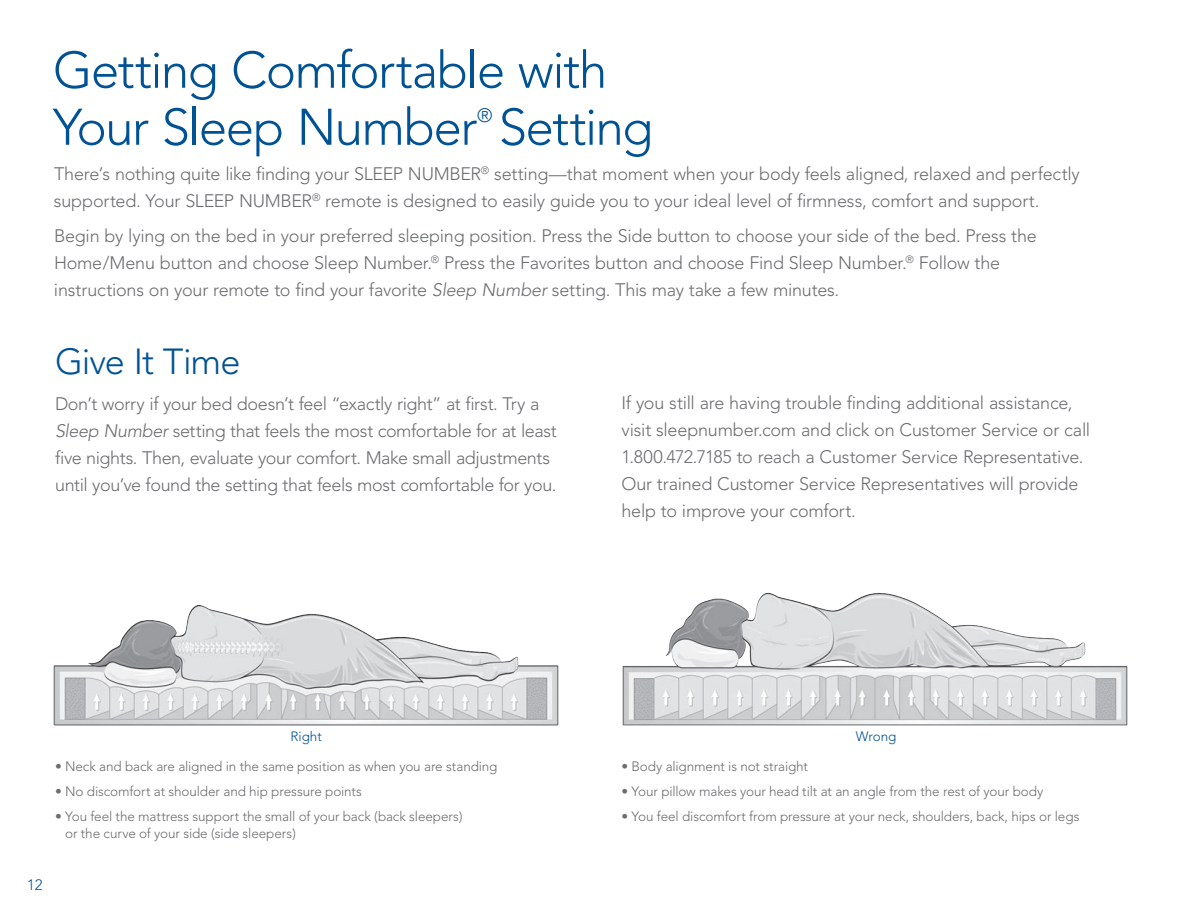
<style>
.page{position:relative;width:1188px;height:918px;background:#fff}
.page>*{position:absolute;margin:0;border:0;box-sizing:border-box;transform-origin:0 0}
.t1{font:300 51px/57px "Avenir";letter-spacing:-.03em;color:#005294}
.t2{font:300 36px "Avenir";letter-spacing:-.03em;color:#005294}
.t3{font:300 19.2px "Avenir";color:#005294}
.t4{font:300 18px/27px "Avenir";letter-spacing:-.015em;color:#6c6d70}
.t5{font:300 15px "Avenir";color:#005294}
.t6{font:300 13.5px/16.5px "Avenir";letter-spacing:-.01em;color:#6c6d70}
.t7{font:300 13.5px "Avenir";color:#005294}
.s1{font-style:italic}
</style>
<div class="page">
<img style="left:53px;top:606px;width:506px;height:120px">
<img style="left:622px;top:592px;width:506px;height:134px">
<h1 class="t1" style="left:53px;top:42px;width:602px">Getting Comfortable with<br>Your Sleep Number Setting</h1>
<p class="t3" style="left:477px;top:104px;width:17px">®</p>
<p class="t4" style="left:54px;top:160px;width:1027px">There’s nothing quite like finding your SLEEP NUMBER<sup>®</sup> setting—that moment when your body feels aligned, relaxed and perfectly supported. Your SLEEP NUMBER<sup>®</sup> remote is designed to easily guide you to your ideal level of firmness, comfort and support.</p>
<p class="t4" style="left:54px;top:223px;width:984px">Begin by lying on the bed in your preferred sleeping position. Press the Side button to choose your side of the bed. Press the<br>Home/Menu button and choose Sleep Number.<sup>®</sup> Press the Favorites button and choose Find Sleep Number.<sup>®</sup> Follow the instructions on your remote to find your favorite <span class="s1">Sleep Number</span> setting. This may take a few minutes.</p>
<h2 class="t2" style="left:55px;top:341px;width:187px">Give It Time</h2>
<p class="t4" style="left:55px;top:390px;width:503px">Don’t worry if your bed doesn’t feel “exactly right” at first. Try a <span class="s1">Sleep Number</span> setting that feels the most comfortable for at least five nights. Then, evaluate your comfort. Make small adjustments until you’ve found the setting that feels most comfortable for you.</p>
<p class="t4" style="left:622px;top:389px;width:470px">If you still are having trouble finding additional assistance, visit sleepnumber.com and click on Customer Service or call 1.800.472.7185 to reach a Customer Service Representative.<br>Our trained Customer Service Representatives will provide help to improve your comfort.</p>
<p class="t7" style="left:290px;top:728px;width:33px">Right</p>
<p class="t7" style="left:856px;top:728px;width:42px">Wrong</p>
<p class="t6" style="left:55px;top:758px;width:444px">• Neck and back are aligned in the same position as when you are standing</p>
<p class="t6" style="left:55px;top:784px;width:308px">• No discomfort at shoulder and hip pressure points</p>
<p class="t6" style="left:65px;top:809px;width:399px;text-indent:-10px">• You feel the mattress support the small of your back (back sleepers) or the curve of your side (side sleepers)</p>
<p class="t6" style="left:622px;top:758px;width:188px">• Body alignment is not straight</p>
<p class="t6" style="left:622px;top:784px;width:423px">• Your pillow makes your head tilt at an angle from the rest of your body</p>
<p class="t6" style="left:622px;top:809px;width:459px">• You feel discomfort from pressure at your neck, shoulders, back, hips or legs</p>
<p class="t5" style="left:27px;top:876px;width:17px">12</p>
</div>
